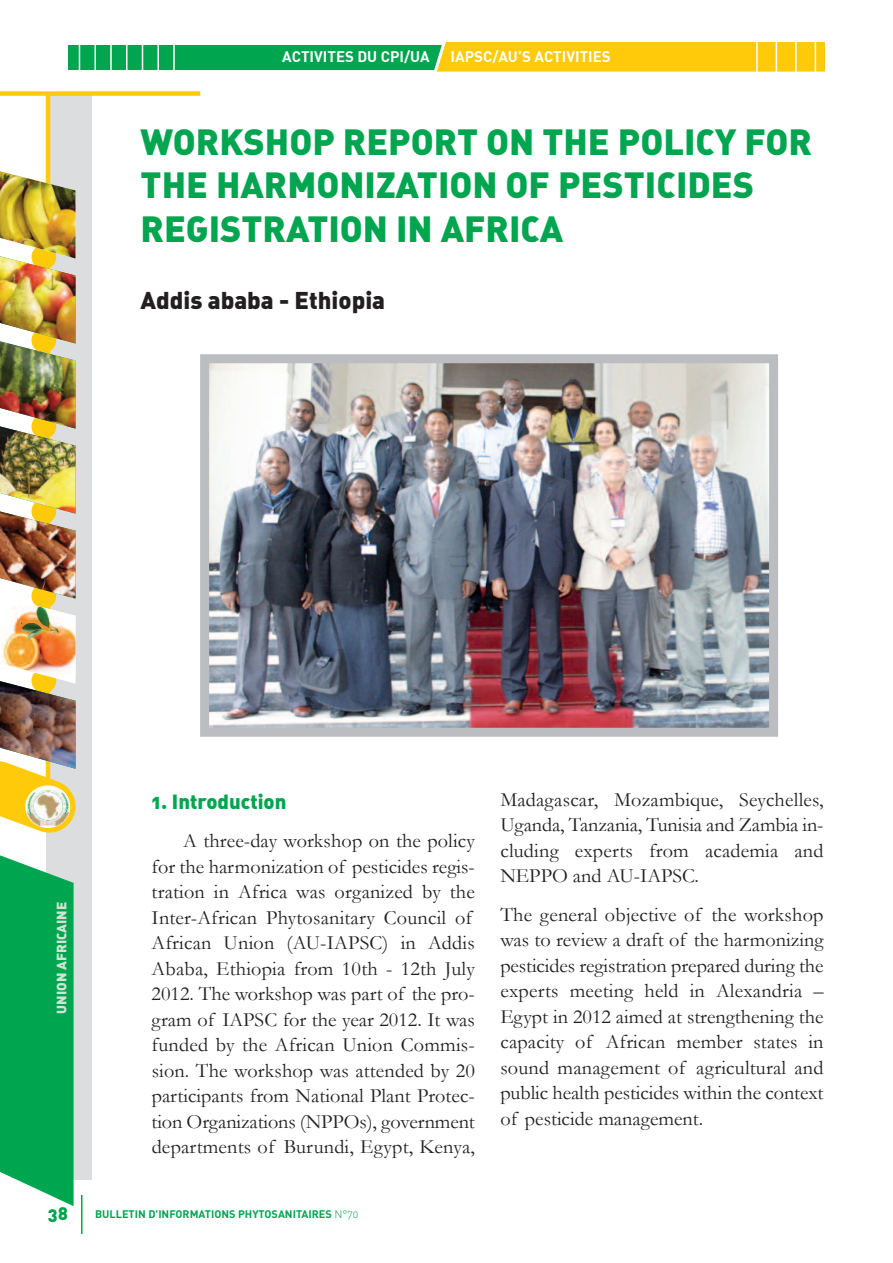
<style>
.page{position:relative;width:893px;height:1263px;background:#fff}
.page>*{position:absolute;margin:0;border:0;box-sizing:border-box;transform-origin:0 0}
.t1{font:36px/43.2px "DIN Black Alternate";color:#00a54f}
.t2{font:24px "DIN Black Alternate";color:#231f20}
.t3{font:20.25px/25.5px "Garamond";letter-spacing:.005em;color:#231f20;text-align:justify}
.t4{font:20.25px "DIN Black Alternate";color:#00a54f}
.t5{font:18px "DIN Black Alternate";color:#00a54f}
.t6{font:15px "DIN Bold";color:#fff}
.t7{font:13.5px "DIN Black Alternate";color:#cbe6d3}
.t8{font:10.95px "DIN Bold Alternate";color:#00a54f}
.s1{font-family:"DIN Light Alternate"}
</style>
<div class="page">
<div style="left:46px;top:92px;width:45px;height:1087px;background:#dcdddf"></div>
<img style="left:210px;top:364px;width:558px;height:363px">
<div style="left:200px;top:354px;width:578px;height:383px;border:9px solid #bcbdc0"></div>
<svg style="left:0;top:855px;width:74px;height:351px;background:#15ac5d"></svg>
<div style="left:0;top:91px;width:200px;height:5px;background:#feca0a"></div>
<hr style="left:81px;top:1195px;width:1px;height:39px;background:#00a54f">
<hr style="left:46px;top:92px;width:4px;height:721px;background:#feca0a">
<div style="left:68px;top:45px;width:757px;height:24px;background:#00a54f"></div>
<hr style="left:79px;top:32px;width:1px;height:44px;background:#fff">
<hr style="left:94px;top:32px;width:2px;height:44px;background:#fff">
<hr style="left:110px;top:32px;width:2px;height:44px;background:#fff">
<hr style="left:126px;top:32px;width:1px;height:44px;background:#fff">
<hr style="left:142px;top:32px;width:1px;height:44px;background:#fff">
<hr style="left:157px;top:32px;width:2px;height:44px;background:#fff">
<hr style="left:173px;top:32px;width:2px;height:44px;background:#fff">
<svg style="left:431px;top:42px;width:394px;height:30px;background:#f9cb15"></svg>
<img style="left:0;top:169px;width:76px;height:664px">
<img style="left:0;top:509px;width:76px;height:90px">
<svg style="left:25px;top:785px;width:45px;height:43px"></svg>
<img style="left:27px;top:790px;width:41px;height:35px">
<p class="t6" style="left:282px;top:47px;width:149px">ACTIVITES DU CPI/UA</p>
<p class="t6" style="left:451px;top:47px;width:162px">IAPSC/AU’S ACTIVITIES</p>
<h1 class="t1" style="left:141px;top:121px;width:673px">WORKSHOP REPORT ON THE POLICY FOR<br>THE HARMONIZATION OF PESTICIDES<br>REGISTRATION IN AFRICA</h1>
<p class="t2" style="left:141px;top:286px;width:246px">Addis ababa - Ethiopia</p>
<p class="t7" style="left:54px;top:1013px;width:113px;rotate:-90deg">UNION AFRICAINE</p>
<p class="t4" style="left:152px;top:790px;width:136px">1. Introduction</p>
<p class="t3" style="left:152px;top:828px;width:325px;text-align:left;text-indent:32px">A three-day workshop on the policy for the harmonization of pesticides regis&shy;tration in Africa was organized by the Inter-African Phytosanitary Council of African Union (AU-IAPSC) in Addis Ababa, Ethiopia from 10th - 12th July 2012. The workshop was part of the pro&shy;gram of IAPSC for the year 2012. It was funded by the African Union Commis&shy;sion. The workshop was attended by 20 participants from National Plant Protec&shy;tion Organizations (NPPOs), government departments of Burundi, Egypt, Kenya,</p>
<p class="t5" style="left:48px;top:1203px;width:22px">38</p>
<p class="t8" style="left:95px;top:1208px;width:265px">BULLETIN D'INFORMATIONS PHYTOSANITAIRES <span class="s1">N°70</span></p>
<p class="t3" style="left:500px;top:787px;width:325px">Madagascar, Mozambique, Seychelles, Uganda, Tanzania, Tunisia and Zambia in&shy;cluding experts from academia and NEPPO and AU-IAPSC.</p>
<p class="t3" style="left:500px;top:902px;width:325px">The general objective of the workshop was to review a draft of the harmonizing pesticides registration prepared during the experts meeting held in Alexandria – Egypt in 2012 aimed at strengthening the capacity of African member states in sound management of agricultural and public health pesticides within the context of pesticide management.</p>
</div>
